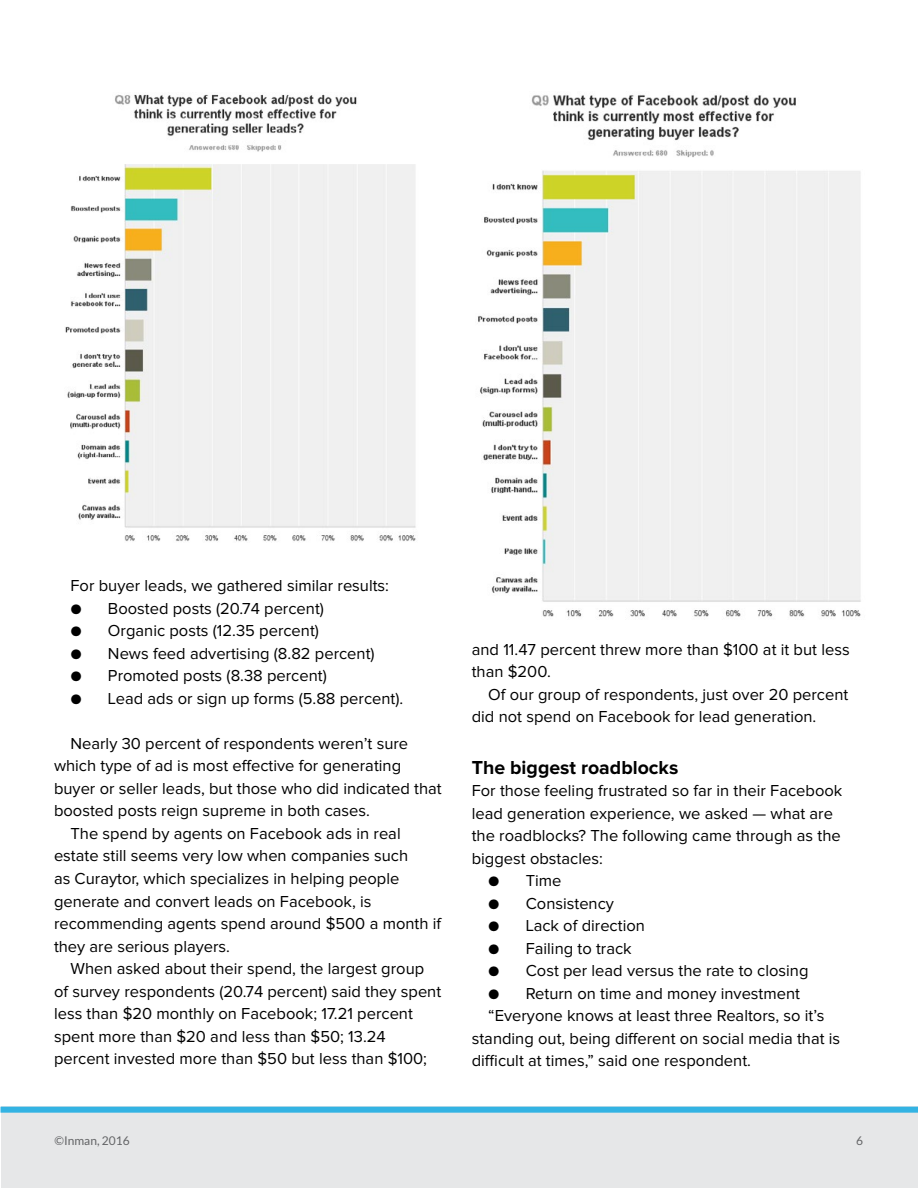
<style>
.page{position:relative;width:918px;height:1188px;background:#fff}
.page>*{position:absolute;margin:0;border:0;box-sizing:border-box;transform-origin:0 0}
.t1{font:700 19.5px "Proxima Nova";color:#000}
.t2{font:16.5px/22.5px "Proxima Nova";color:#000}
.t3{font:12px "Lato";color:#636466}
</style>
<div class="page">
<div style="left:1px;top:1107px;width:917px;height:81px;background:#e6e7e8"></div>
<div style="left:0;top:1107px;width:918px;height:6px;background:#33b3e3"></div>
<img style="left:65px;top:94px;width:351px;height:447px">
<img style="left:478px;top:95px;width:383px;height:522px">
<p class="t2" style="left:71px;top:575px;width:320px">For buyer leads, we gathered similar results:</p>
<p class="t2" style="left:71px;top:598px;width:255px">● Boosted posts (20.74 percent)</p>
<p class="t2" style="left:71px;top:620px;width:250px">● Organic posts (12.35 percent)</p>
<p class="t2" style="left:71px;top:643px;width:306px">● News feed advertising (8.82 percent)</p>
<p class="t2" style="left:71px;top:665px;width:258px">● Promoted posts (8.38 percent)</p>
<p class="t2" style="left:71px;top:688px;width:334px">● Lead ads or sign up forms (5.88 percent).</p>
<p class="t2" style="left:71px;top:733px;width:339px">Nearly 30 percent of respondents weren’t sure</p>
<p class="t2" style="left:54px;top:755px;width:349px">which type of ad is most effective for generating</p>
<p class="t2" style="left:54px;top:778px;width:389px">buyer or seller leads, but those who did indicated that</p>
<p class="t2" style="left:54px;top:800px;width:318px">boosted posts reign supreme in both cases.</p>
<p class="t2" style="left:71px;top:823px;width:332px">The spend by agents on Facebook ads in real</p>
<p class="t2" style="left:54px;top:845px;width:356px">estate still seems very low when companies such</p>
<p class="t2" style="left:54px;top:868px;width:347px">as Curaytor, which specializes in helping people</p>
<p class="t2" style="left:54px;top:890px;width:319px">generate and convert leads on Facebook, is</p>
<p class="t2" style="left:54px;top:913px;width:389px">recommending agents spend around $500 a month if</p>
<p class="t2" style="left:54px;top:935px;width:178px">they are serious players.</p>
<p class="t2" style="left:71px;top:958px;width:355px">When asked about their spend, the largest group</p>
<p class="t2" style="left:54px;top:980px;width:389px">of survey respondents (20.74 percent) said they spent</p>
<p class="t2" style="left:54px;top:1003px;width:360px">less than $20 monthly on Facebook; 17.21 percent</p>
<p class="t2" style="left:54px;top:1026px;width:333px">spent more than $20 and less than $50; 13.24</p>
<p class="t2" style="left:54px;top:1048px;width:375px">percent invested more than $50 but less than $100;</p>
<p class="t2" style="left:472px;top:639px;width:379px">and 11.47 percent threw more than $100 at it but less than $200.</p>
<p class="t2" style="left:472px;top:684px;width:378px;text-indent:17px">Of our group of respondents, just over 20 percent did not spend on Facebook for lead generation.</p>
<p class="t1" style="left:472px;top:758px;width:208px">The biggest roadblocks</p>
<p class="t2" style="left:472px;top:780px;width:372px">For those feeling frustrated so far in their Facebook lead generation experience, we asked — what are the roadblocks? The following came through as the biggest obstacles:</p>
<p class="t2" style="left:488px;top:870px;width:75px">● Time</p>
<p class="t2" style="left:488px;top:893px;width:127px">● Consistency</p>
<p class="t2" style="left:488px;top:915px;width:158px">● Lack of direction</p>
<p class="t2" style="left:488px;top:938px;width:145px">● Failing to track</p>
<p class="t2" style="left:488px;top:960px;width:322px">● Cost per lead versus the rate to closing</p>
<p class="t2" style="left:488px;top:983px;width:313px">● Return on time and money investment</p>
<p class="t2" style="left:488px;top:1005px;width:338px">“Everyone knows at least three Realtors, so it’s</p>
<p class="t2" style="left:472px;top:1028px;width:370px">standing out, being different on social media that is</p>
<p class="t2" style="left:472px;top:1050px;width:281px">difficult at times,” said one respondent.</p>
<p class="t3" style="left:54px;top:1134px;width:77px">©Inman, 2016</p>
<p class="t3" style="left:856px;top:1134px;width:8px">6</p>
</div>
